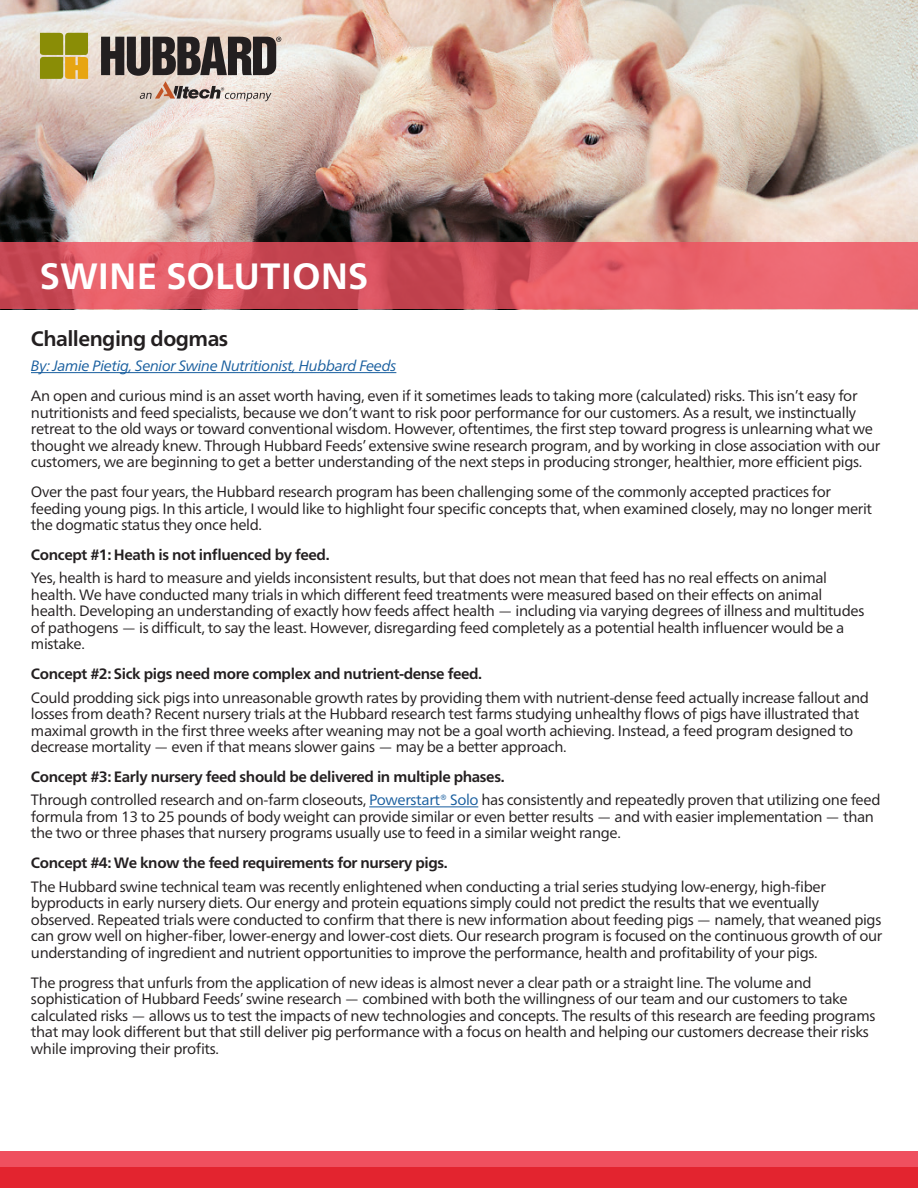
<style>
.page{position:relative;width:918px;height:1188px;background:#fff}
.page>*{position:absolute;margin:0;border:0;box-sizing:border-box;transform-origin:0 0}
.t1{font:700 36.6px "Frutiger Neue LTW1 G";color:#fff}
.t2{font:700 21px "Frutiger Neue LTW1 G";letter-spacing:-.025em;color:#231f20}
.t3{font:15px/16.5px "Frutiger Neue LTW1 G";letter-spacing:-.025em;color:#231f20}
.t4{font:700 15px "Frutiger Neue LTW1 G";letter-spacing:-.025em;color:#231f20}
.t5{font:italic 15px "Frutiger Neue LTW1 G";letter-spacing:-.025em;color:#175d9e}
.s1{color:#175d9e}
</style>
<div class="page">
<img style="left:0;top:0;width:918px;height:242px">
<svg style="left:0;top:242px;width:918px;height:67px;background:#dc5863"></svg>
<div style="left:0;top:1151px;width:918px;height:37px;background:#ef505f"></div>
<div style="left:0;top:1167px;width:918px;height:21px;background:#e3242f"></div>
<hr style="left:31px;top:372px;width:365px;height:1px;background:#175d9e">
<hr style="left:369px;top:807px;width:109px;height:1px;background:#175d9e">
<svg style="left:101px;top:37px;width:180px;height:64px;background:#897f7a"></svg>
<svg style="left:40px;top:33px;width:48px;height:46px;background:#a79a1f"></svg>
<p class="t1" style="left:40px;top:250px;width:330px">SWINE SOLUTIONS</p>
<p class="t2" style="left:31px;top:324px;width:199px">Challenging dogmas</p>
<p class="t5" style="left:31px;top:355px;width:367px">By: Jamie Pietig, Senior Swine Nutritionist, Hubbard Feeds</p>
<p class="t3" style="left:31px;top:387px;width:851px">An open and curious mind is an asset worth having, even if it sometimes leads to taking more (calculated) risks. This isn’t easy for nutritionists and feed specialists, because we don’t want to risk poor performance for our customers. As a result, we instinctually retreat to the old ways or toward conventional wisdom. However, oftentimes, the first step toward progress is unlearning what we thought we already knew. Through Hubbard Feeds’ extensive swine research program, and by working in close association with our customers, we are beginning to get a better understanding of the next steps in producing stronger, healthier, more efficient pigs.</p>
<p class="t3" style="left:31px;top:483px;width:843px">Over the past four years, the Hubbard research program has been challenging some of the commonly accepted practices for feeding young pigs. In this article, I would like to highlight four specific concepts that, when examined closely, may no longer merit the dogmatic status they once held.</p>
<p class="t4" style="left:31px;top:544px;width:300px">Concept #1: Heath is not influenced by feed.</p>
<p class="t3" style="left:31px;top:569px;width:835px">Yes, health is hard to measure and yields inconsistent results, but that does not mean that feed has no real effects on animal health. We have conducted many trials in which different feed treatments were measured based on their effects on animal health. Developing an understanding of exactly how feeds affect health — including via varying degrees of illness and multitudes of pathogens — is difficult, to say the least. However, disregarding feed completely as a potential health influencer would be a mistake.</p>
<p class="t4" style="left:31px;top:663px;width:453px">Concept #2: Sick pigs need more complex and nutrient-dense feed.</p>
<p class="t3" style="left:31px;top:688px;width:840px">Could prodding sick pigs into unreasonable growth rates by providing them with nutrient-dense feed actually increase fallout and losses from death? Recent nursery trials at the Hubbard research test farms studying unhealthy flows of pigs have illustrated that maximal growth in the first three weeks after weaning may not be a goal worth achieving. Instead, a feed program designed to decrease mortality — even if that means slower gains — may be a better approach.</p>
<p class="t4" style="left:31px;top:766px;width:475px">Concept #3: Early nursery feed should be delivered in multiple phases.</p>
<p class="t3" style="left:31px;top:791px;width:851px">Through controlled research and on-farm closeouts, <span class="s1">Powerstart® Solo</span> has consistently and repeatedly proven that utilizing one feed formula from 13 to 25 pounds of body weight can provide similar or even better results — and with easier implementation — than the two or three phases that nursery programs usually use to feed in a similar weight range.</p>
<p class="t4" style="left:31px;top:852px;width:418px">Concept #4: We know the feed requirements for nursery pigs.</p>
<p class="t3" style="left:31px;top:877px;width:853px">The Hubbard swine technical team was recently enlightened when conducting a trial series studying low-energy, high-fiber byproducts in early nursery diets. Our energy and protein equations simply could not predict the results that we eventually observed. Repeated trials were conducted to confirm that there is new information about feeding pigs — namely, that weaned pigs can grow well on higher-fiber, lower-energy and lower-cost diets. Our research program is focused on the continuous growth of our understanding of ingredient and nutrient opportunities to improve the performance, health and profitability of your pigs.</p>
<p class="t3" style="left:31px;top:973px;width:846px">The progress that unfurls from the application of new ideas is almost never a clear path or a straight line. The volume and sophistication of Hubbard Feeds’ swine research — combined with both the willingness of our team and our customers to take calculated risks — allows us to test the impacts of new technologies and concepts. The results of this research are feeding programs that may look different but that still deliver pig performance with a focus on health and helping our customers decrease their risks while improving their profits.</p>
</div>
